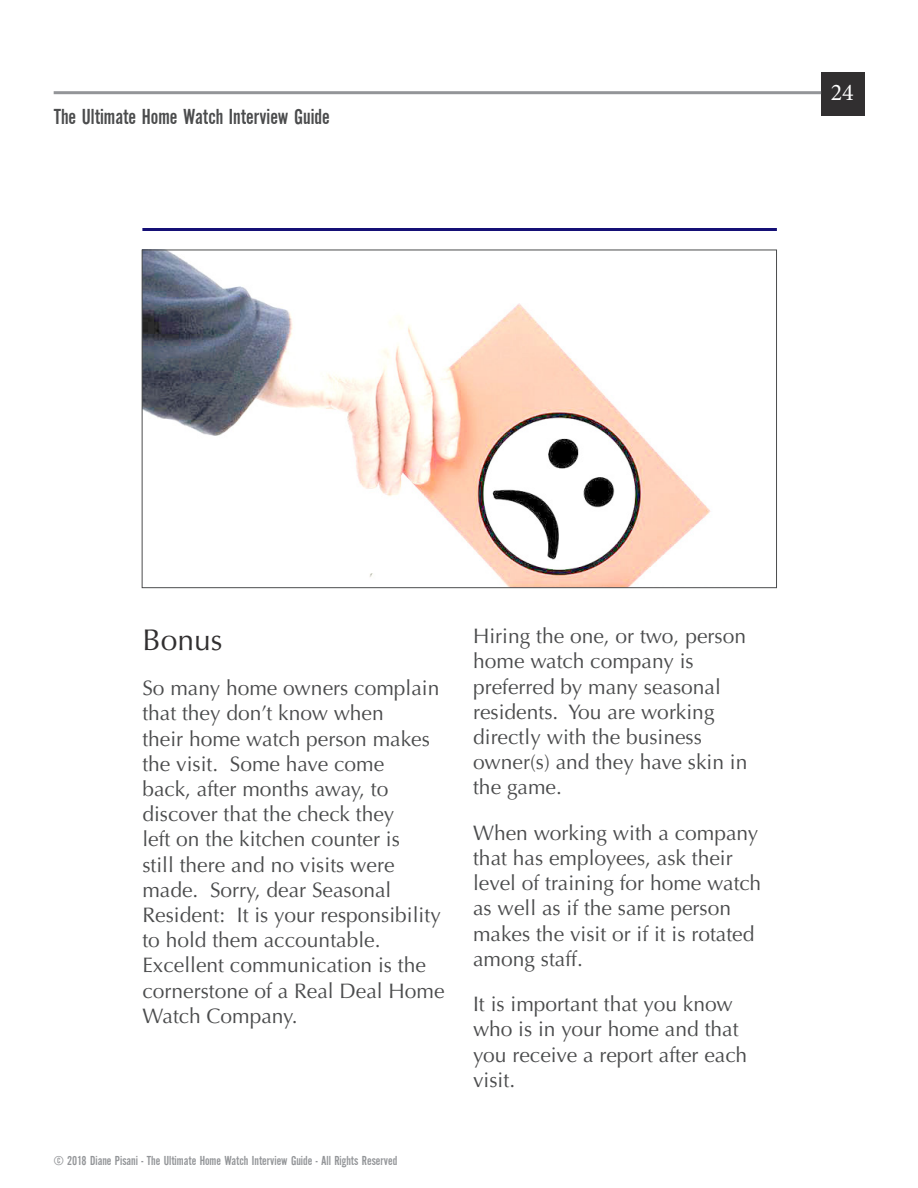
<style>
.page{position:relative;width:918px;height:1188px;background:#fff}
.page>*{position:absolute;margin:0;border:0;box-sizing:border-box;transform-origin:0 0}
.t1{font:30px "Optima LT Std";color:#312f30}
.t2{font:24px "Minion Pro";color:#fff}
.t3{font:22.5px "Alternate Gothic EF No Two";color:#4b4c4d}
.t4{font:21px/25.2px "Optima LT Std";color:#4b4c4d}
.t5{font:13.5px "Alternate Gothic EF No Two";color:#939598}
</style>
<div class="page">
<div style="left:821px;top:73px;width:43px;height:43px;background:#312f30"></div>
<hr style="left:54px;top:91px;width:767px;height:3px;background:#939598">
<img style="left:144px;top:252px;width:567px;height:334px">
<hr style="left:142px;top:228px;width:635px;height:3px;background:#151076">
<p class="t3" style="left:54px;top:105px;width:278px">The Ultimate Home Watch Interview Guide</p>
<p class="t2" style="left:831px;top:77px;width:25px">24</p>
<h1 class="t1" style="left:142px;top:622px;width:82px">Bonus</h1>
<p class="t4" style="left:142px;top:676px;width:304px">So many home owners complain that they don’t know when<br>their home watch person makes the visit. Some have come<br>back, after months away, to discover that the check they<br>left on the kitchen counter is<br>still there and no visits were made. Sorry, dear Seasonal<br>Resident: It is your responsibility to hold them accountable.<br>Excellent communication is the cornerstone of a Real Deal Home<br>Watch Company.</p>
<p class="t5" style="left:54px;top:1154px;width:345px">© 2018 Diane Pisani - The Ultimate Home Watch Interview Guide - All Rights Reserved</p>
<p class="t4" style="left:473px;top:624px;width:276px">Hiring the one, or two, person home watch company is preferred by many seasonal residents. You are working directly with the business owner(s) and they have skin in the game.</p>
<p class="t4" style="left:473px;top:820px;width:290px">When working with a company that has employees, ask their level of training for home watch as well as if the same person makes the visit or if it is rotated among staff.</p>
<p class="t4" style="left:473px;top:992px;width:276px">It is important that you know who is in your home and that you receive a report after each visit.</p>
</div>
